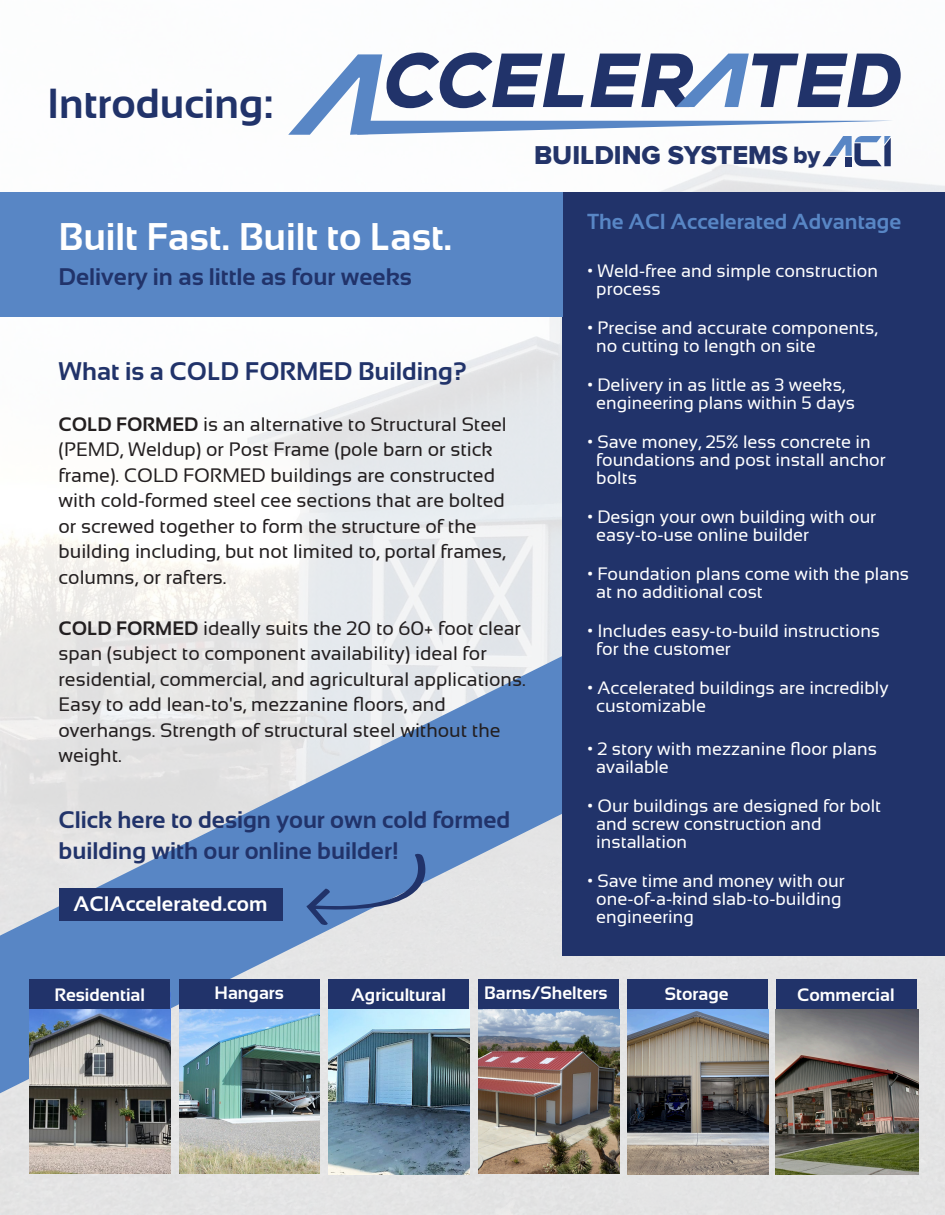
<style>
.page{position:relative;width:945px;height:1215px;background:#fff}
.page>*{position:absolute;margin:0;border:0;box-sizing:border-box;transform-origin:0 0}
.t1{font:700 42px "Sansation";color:#21336a}
.t2{font:700 38.55px "Sansation";color:#fff}
.t3{font:26.85px "Proxima Nova Extrabld";color:#233469}
.t4{font:700 25.5px "Sansation";color:#21336a}
.t5{font:700 24px/31.5px "Sansation";color:#21336a}
.t6{font:700 21.75px "Sansation";color:#5886c5}
.t7{font:700 21px "Sansation";color:#fff}
.t8{font:19.5px/25.5px "Sansation";color:#231f20}
.t9{font:18px/18px "Sansation";color:#fff}
.t10{font:700 18px "Sansation";color:#fff}
.s1{font-size:24.45px}
.s2{font-weight:700}
</style>
<div class="page">
<img style="left:1px;top:52px;width:944px;height:1162px">
<svg style="left:0;top:652px;width:634px;height:441px;fill:#e1e1e1"></svg>
<div style="left:563px;top:192px;width:382px;height:763px;background:#21336a"></div>
<div style="left:0;top:192px;width:563px;height:125px;background:#5886c5"></div>
<img style="left:29px;top:1009px;width:141px;height:165px">
<div style="left:29px;top:980px;width:141px;height:29px;background:#21336a"></div>
<img style="left:329px;top:1010px;width:141px;height:164px">
<div style="left:328px;top:980px;width:141px;height:29px;background:#21336a"></div>
<img style="left:479px;top:1010px;width:140px;height:163px">
<div style="left:478px;top:980px;width:141px;height:29px;background:#21336a"></div>
<img style="left:627px;top:1010px;width:141px;height:164px">
<div style="left:627px;top:980px;width:141px;height:29px;background:#21336a"></div>
<img style="left:180px;top:1009px;width:139px;height:164px">
<div style="left:179px;top:980px;width:141px;height:29px;background:#21336a"></div>
<img style="left:776px;top:1009px;width:143px;height:165px">
<div style="left:776px;top:980px;width:141px;height:29px;background:#21336a"></div>
<div style="left:59px;top:888px;width:224px;height:33px;background:#21336a"></div>
<svg style="left:288px;top:53px;width:613px;height:113px"></svg>
<div style="left:845px;top:157px;width:7px;height:9px;background:#21336a"></div>
<svg style="left:306px;top:854px;width:120px;height:71px"></svg>
<h1 class="t1" style="left:48px;top:80px;width:228px">Introducing:</h1>
<h3 class="t3" style="left:534px;top:139px;width:288px">BUILDING SYSTEMS <span class="s1">by</span></h3>
<h2 class="t2" style="left:59px;top:216px;width:395px">Built Fast. Built to Last.</h2>
<h3 class="t5" style="left:59px;top:260px;width:355px">Delivery in as little as four weeks</h3>
<h3 class="t4" style="left:59px;top:357px;width:410px">What is a COLD FORMED Building?</h3>
<p class="t8" style="left:59px;top:411px;width:450px"><span class="s2">COLD FORMED</span> is an alternative to Structural Steel (PEMD, Weldup) or Post Frame (pole barn or stick frame). COLD FORMED buildings are constructed with cold-formed steel cee sections that are bolted or screwed together to form the structure of the building including, but not limited to, portal frames, columns, or rafters.</p>
<p class="t8" style="left:59px;top:615px;width:469px"><span class="s2">COLD FORMED</span> ideally suits the 20 to 60+ foot clear span (subject to component availability) ideal for residential, commercial, and agricultural applications.<br>Easy to add lean-to's, mezzanine floors, and overhangs. Strength of structural steel without the weight.</p>
<h3 class="t5" style="left:59px;top:804px;width:453px">Click here to design your own cold formed building with our online builder!</h3>
<p class="t7" style="left:74px;top:892px;width:195px">ACIAccelerated.com</p>
<p class="t6" style="left:588px;top:209px;width:315px">The ACI Accelerated Advantage</p>
<p class="t9" style="left:596px;top:261px;width:283px;text-indent:-9px">• Weld-free and simple construction process</p>
<p class="t9" style="left:596px;top:318px;width:283px;text-indent:-9px">• Precise and accurate components, no cutting to length on site</p>
<p class="t9" style="left:588px;top:375px;width:269px;text-align:center">• Delivery in as little as 3 weeks, engineering plans within 5 days</p>
<p class="t9" style="left:596px;top:432px;width:291px;text-indent:-9px">• Save money, 25% less concrete in foundations and post install anchor bolts</p>
<p class="t9" style="left:596px;top:507px;width:281px;text-indent:-9px">• Design your own building with our easy-to-use online builder</p>
<p class="t9" style="left:596px;top:564px;width:314px;text-indent:-9px">• Foundation plans come with the plans at no additional cost</p>
<p class="t9" style="left:596px;top:621px;width:285px;text-indent:-9px">• Includes easy-to-build instructions for the customer</p>
<p class="t9" style="left:596px;top:678px;width:294px;text-indent:-9px">• Accelerated buildings are incredibly customizable</p>
<p class="t9" style="left:596px;top:740px;width:282px;text-indent:-9px">• 2 story with mezzanine floor plans available</p>
<p class="t9" style="left:596px;top:797px;width:286px;text-indent:-9px">• Our buildings are designed for bolt and screw construction and installation</p>
<p class="t9" style="left:596px;top:872px;width:250px;text-indent:-9px">• Save time and money with our one-of-a-kind slab-to-building engineering</p>
<p class="t10" style="left:54px;top:984px;width:92px">Residential</p>
<p class="t10" style="left:215px;top:983px;width:71px">Hangars</p>
<p class="t10" style="left:351px;top:984px;width:96px">Agricultural</p>
<p class="t10" style="left:484px;top:983px;width:125px">Barns/Shelters</p>
<p class="t10" style="left:665px;top:983px;width:65px">Storage</p>
<p class="t10" style="left:797px;top:984px;width:99px">Commercial</p>
</div>
